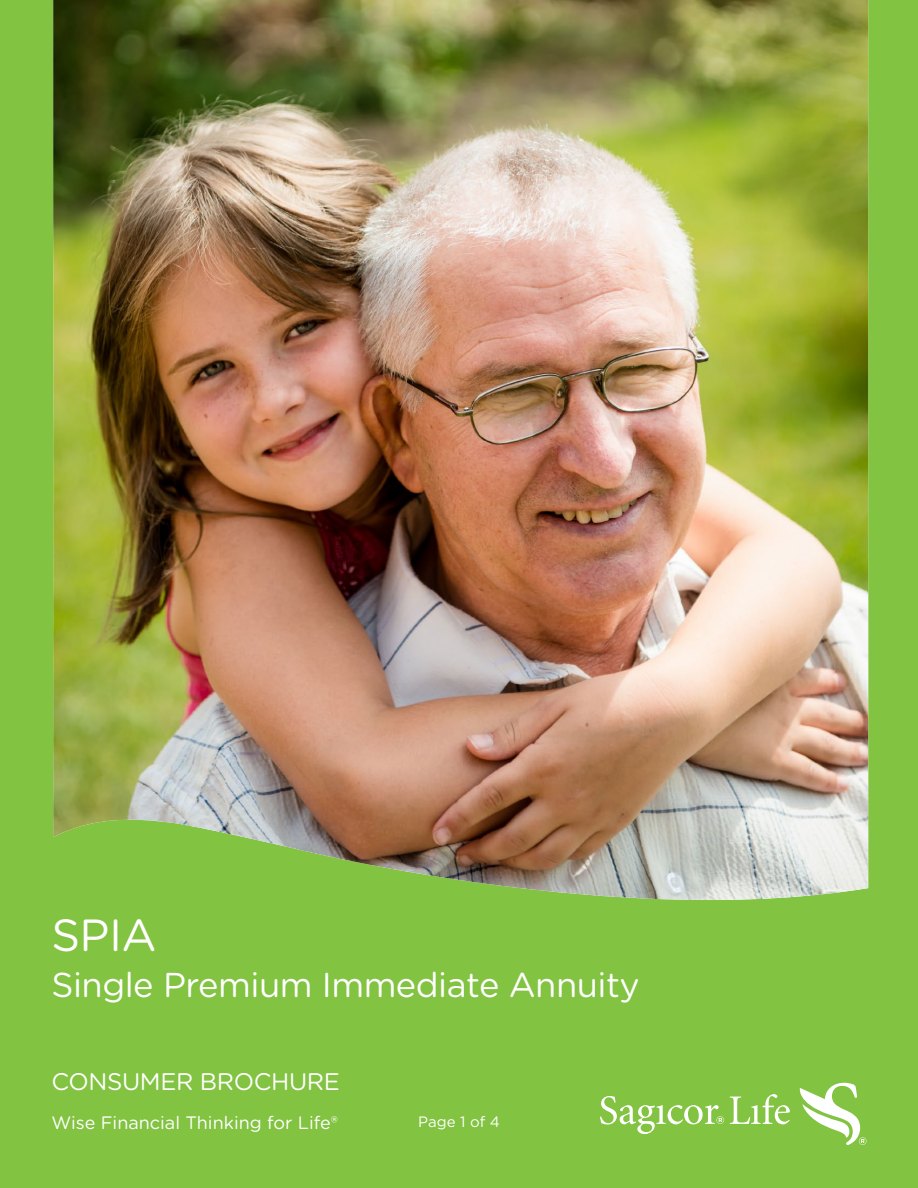
<style>
.page{position:relative;width:918px;height:1188px;background:#82c341}
.page>*{position:absolute;margin:0;border:0;box-sizing:border-box;transform-origin:0 0}
.Brochure_Title{font:45px "Gotham Rounded";color:#fff}
.Brochure_Title-2{font:34.5px "Gotham Rounded";letter-spacing:-.015em;color:#fff}
.Brochure_Sub-title{font:24px "Gotham Rounded";letter-spacing:-.015em;color:#fff}
.t1{font:18px "Gotham Rounded";color:#fff}
.t2{font:15px "Gotham";color:#fff}
</style>
<div class="page">
<svg style="left:730px;top:1094px;width:60px;height:30px"></svg>
<svg style="left:799px;top:1083px;width:68px;height:62px"></svg>
<svg style="left:600px;top:1096px;width:124px;height:38px"></svg>
<img style="left:53px;top:0;width:815px;height:900px">
<p class="Brochure_Title" style="left:51px;top:904px;width:107px">SPIA</p>
<p class="Brochure_Title-2" style="left:51px;top:961px;width:590px">Single Premium Immediate Annuity</p>
<p class="Brochure_Sub-title" style="left:51px;top:1065px;width:290px">CONSUMER BROCHURE</p>
<p class="t1" style="left:51px;top:1110px;width:288px">Wise Financial Thinking for Life®</p>
<p class="t2" style="left:418px;top:1112px;width:83px">Page 1 of 4</p>
</div>
